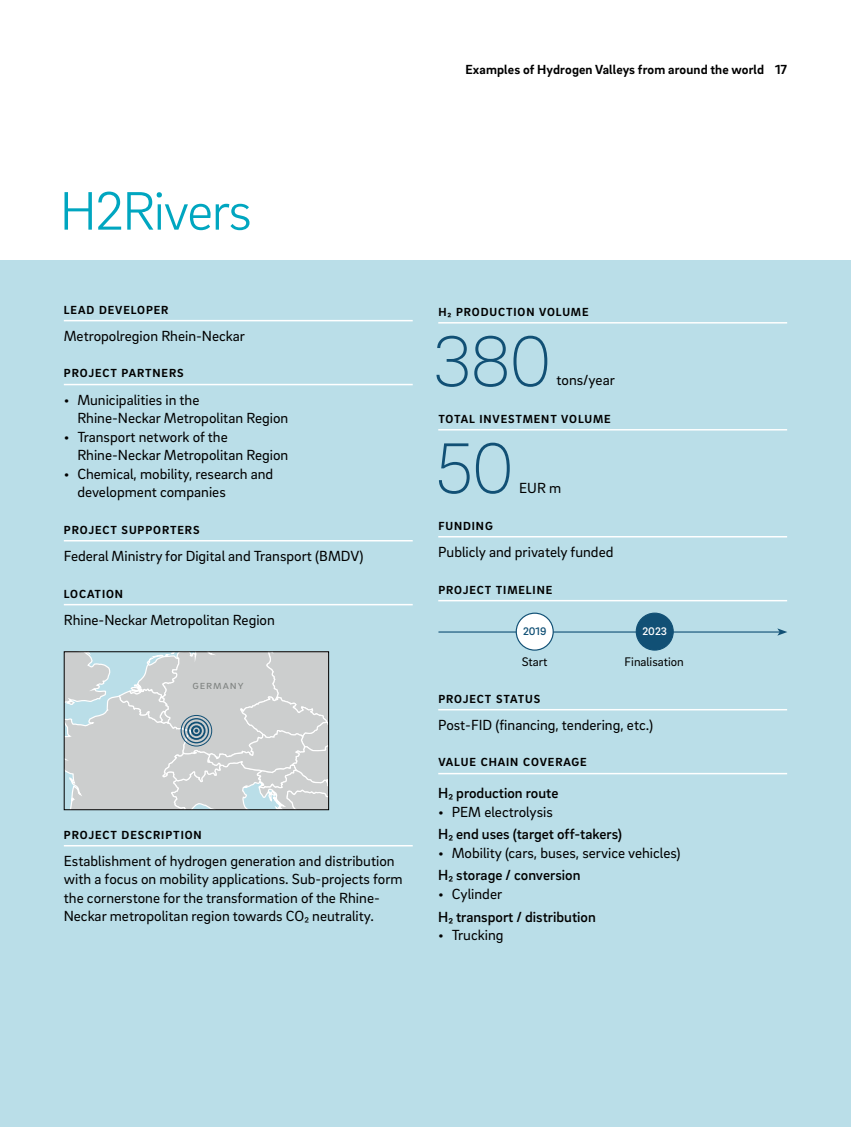
<style>
.page{position:relative;width:851px;height:1127px;background:#fff}
.page>*{position:absolute;margin:0;border:0;box-sizing:border-box;transform-origin:0 0}
.t1{font:200 73.5px "Brix Sans";color:#115075}
.t2{font:300 55.5px "Brix Sans";letter-spacing:-.03em;color:#00a6c0}
.t3{font:15px/18.5px "Brix Sans";color:#000}
.t4{font:500 15px "Brix Sans";color:#000}
.t5{font:700 13.5px "Brix Sans";letter-spacing:.01em;color:#000}
.t6{font:12.75px "Brix Sans";color:#000}
.t7{font:700 12px "Brix Sans";letter-spacing:.075em;color:#000}
.t8{font:12px "Brix Sans";letter-spacing:.075em;color:#818583}
.t9{font:500 11.25px "Brix Sans";color:#115075}
.t10{font:500 11.25px "Brix Sans";color:#fff}
</style>
<div class="page">
<div style="left:0;top:260px;width:850px;height:867px;background:#badee8"></div>
<hr style="left:64px;top:320px;width:348px;height:1px;background:#fff">
<hr style="left:64px;top:384px;width:348px;height:1px;background:#fff">
<hr style="left:64px;top:540px;width:348px;height:1px;background:#fff">
<hr style="left:64px;top:604px;width:348px;height:1px;background:#fff">
<hr style="left:64px;top:845px;width:348px;height:1px;background:#fff">
<svg style="left:64px;top:652px;width:264px;height:158px;background:#c9cecf"></svg>
<hr style="left:438px;top:322px;width:349px;height:1px;background:#fff">
<hr style="left:438px;top:429px;width:349px;height:1px;background:#fff">
<hr style="left:438px;top:536px;width:349px;height:1px;background:#fff">
<hr style="left:438px;top:600px;width:349px;height:1px;background:#fff">
<hr style="left:438px;top:709px;width:349px;height:1px;background:#fff">
<hr style="left:438px;top:773px;width:349px;height:1px;background:#fff">
<div style="left:636px;top:613px;width:37px;height:37px;background:#115075;border-radius:50%"></div>
<div style="left:635px;top:612px;width:38px;height:39px;border:1px solid #115075;border-radius:50%"></div>
<hr style="left:439px;top:631px;width:340px;height:1px;background:#115075">
<svg style="left:777px;top:628px;width:10px;height:8px"></svg>
<div style="left:516px;top:613px;width:37px;height:37px;background:#fff;border-radius:50%"></div>
<div style="left:515px;top:612px;width:38px;height:39px;border:1px solid #115075;border-radius:50%"></div>
<p class="t5" style="left:465px;top:60px;width:323px">Examples of Hydrogen Valleys from around the world 17</p>
<h2 class="t2" style="left:60px;top:175px;width:194px">H2Rivers</h2>
<p class="t7" style="left:64px;top:302px;width:106px">LEAD DEVELOPER</p>
<p class="t3" style="left:64px;top:326px;width:183px">Metropolregion Rhein-Neckar</p>
<p class="t7" style="left:64px;top:365px;width:121px">PROJECT PARTNERS</p>
<p class="t3" style="left:77px;top:390px;width:212px;text-indent:-14px">• Municipalities in the<br>Rhine-Neckar Metropolitan Region</p>
<p class="t3" style="left:77px;top:427px;width:212px;text-indent:-14px">• Transport network of the<br>Rhine-Neckar Metropolitan Region</p>
<p class="t3" style="left:77px;top:464px;width:197px;text-indent:-14px">• Chemical, mobility, research and development companies</p>
<p class="t7" style="left:64px;top:522px;width:137px">PROJECT SUPPORTERS</p>
<p class="t3" style="left:64px;top:546px;width:301px">Federal Ministry for Digital and Transport (BMDV)</p>
<p class="t7" style="left:64px;top:586px;width:61px">LOCATION</p>
<p class="t3" style="left:64px;top:610px;width:212px">Rhine-Neckar Metropolitan Region</p>
<p class="t8" style="left:192px;top:677px;width:53px">germany</p>
<p class="t7" style="left:64px;top:827px;width:139px">PROJECT DESCRIPTION</p>
<p class="t3" style="left:64px;top:851px;width:340px">Establishment of hydrogen generation and distribution with a focus on mobility applications. Sub-projects form the cornerstone for the transformation of the Rhine-Neckar metropolitan region towards CO₂ neutrality.</p>
<p class="t7" style="left:438px;top:304px;width:152px">H₂ PRODUCTION VOLUME</p>
<h1 class="t1" style="left:432px;top:315px;width:122px">380</h1>
<p class="t3" style="left:556px;top:370px;width:60px">tons/year</p>
<p class="t7" style="left:438px;top:411px;width:174px">TOTAL INVESTMENT VOLUME</p>
<h1 class="t1" style="left:435px;top:422px;width:81px">50</h1>
<p class="t3" style="left:519px;top:478px;width:44px">EUR m</p>
<p class="t7" style="left:438px;top:518px;width:56px">FUNDING</p>
<p class="t3" style="left:438px;top:542px;width:177px">Publicly and privately funded</p>
<p class="t7" style="left:438px;top:582px;width:115px">PROJECT TIMELINE</p>
<p class="t9" style="left:523px;top:623px;width:25px">2019</p>
<p class="t10" style="left:642px;top:623px;width:26px">2023</p>
<p class="t6" style="left:521px;top:654px;width:27px">Start</p>
<p class="t6" style="left:624px;top:654px;width:61px">Finalisation</p>
<p class="t7" style="left:438px;top:691px;width:103px">PROJECT STATUS</p>
<p class="t3" style="left:438px;top:715px;width:216px">Post-FID (financing, tendering, etc.)</p>
<p class="t7" style="left:438px;top:754px;width:150px">VALUE CHAIN COVERAGE</p>
<p class="t4" style="left:438px;top:783px;width:122px">H₂ production route</p>
<p class="t3" style="left:438px;top:802px;width:116px">• PEM electrolysis</p>
<p class="t4" style="left:438px;top:824px;width:185px">H₂ end uses (target off-takers)</p>
<p class="t3" style="left:438px;top:843px;width:244px">• Mobility (cars, buses, service vehicles)</p>
<p class="t4" style="left:438px;top:865px;width:144px">H₂ storage / conversion</p>
<p class="t3" style="left:438px;top:884px;width:65px">• Cylinder</p>
<p class="t4" style="left:438px;top:907px;width:159px">H₂ transport / distribution</p>
<p class="t3" style="left:438px;top:925px;width:67px">• Trucking</p>
</div>
